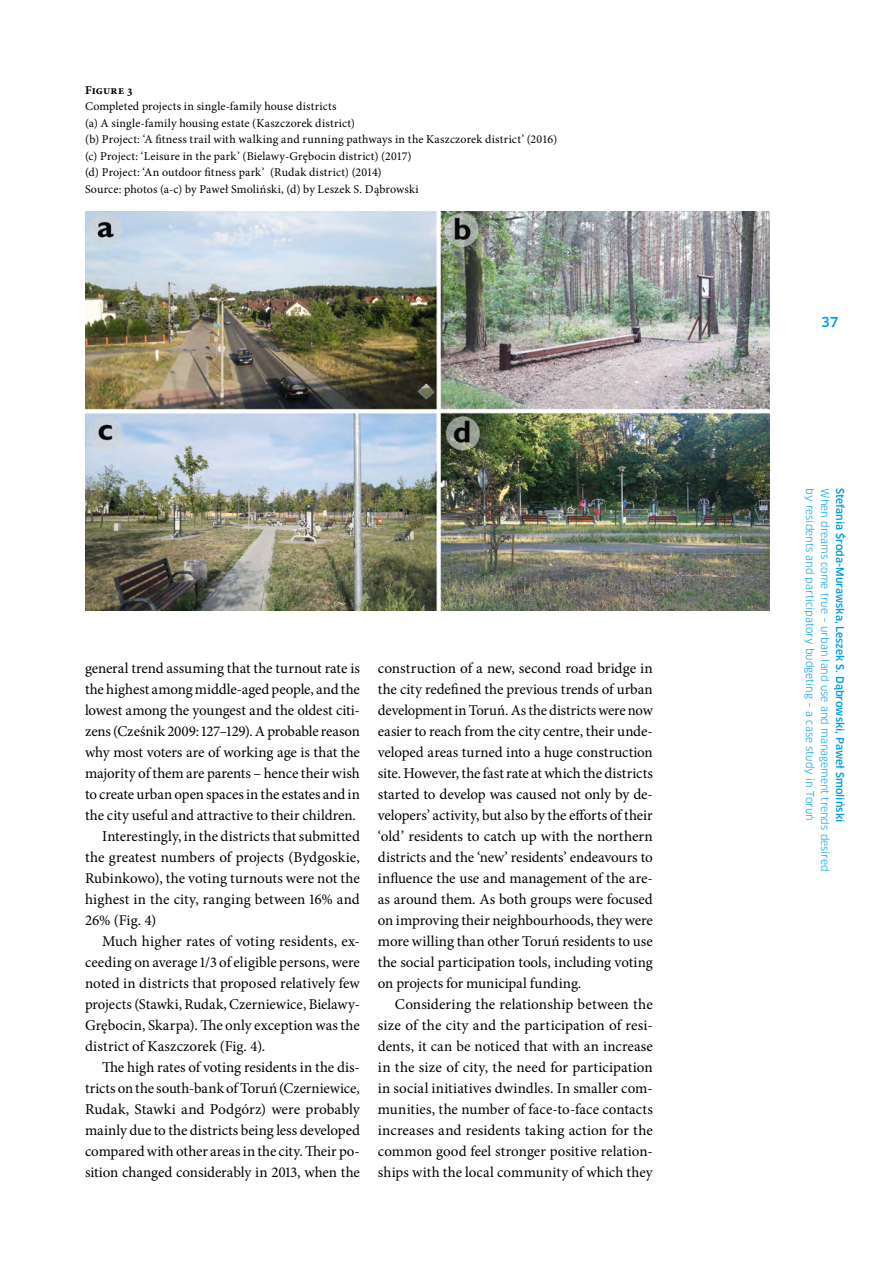
<style>
.page{position:relative;width:893px;height:1263px;background:#fff}
.page>*{position:absolute;margin:0;border:0;box-sizing:border-box;transform-origin:0 0}
.UDI_txt{font:15px/21px "Minion Pro";color:#000;text-align:justify}
.t1{font:500 13.5px "Clan Pro";color:#009fe3}
.UDI_fot_fig{font:12px/16.5px "Minion Pro";letter-spacing:.015em;color:#000}
.t2{font:10.5px "Clan Pro";color:#009fe3}
.t3{font:500 10.5px "Clan Pro";color:#009fe3}
.s1{font-weight:700}
</style>
<div class="page">
<img style="left:85px;top:211px;width:685px;height:399px">
<p class="UDI_fot_fig" style="left:85px;top:82px;width:474px"><span class="s1">Figure 3<br></span>Completed projects in single-family house districts<br>(a) A single-family housing estate (Kaszczorek district)<br>(b) Project: ‘A fitness trail with walking and running pathways in the Kaszczorek district’ (2016) (c) Project: ‘Leisure in the park’ (Bielawy-Grębocin district) (2017)<br>(d) Project: ‘An outdoor fitness park’ (Rudak district) (2014)<br>Source: photos (a-c) by Paweł Smoliński, (d) by Leszek S. Dąbrowski</p>
<p class="UDI_txt" style="left:85px;top:658px;width:276px">general trend assuming that the turnout rate is the highest among middle-aged people, and the lowest among the youngest and the oldest citi&shy;zens (Cześnik 2009: 127–129). A probable reason why most voters are of working age is that the majority of them are parents – hence their wish to create urban open spaces in the estates and in the city useful and attractive to their children.</p>
<p class="UDI_txt" style="left:85px;top:826px;width:276px;text-indent:17px">Interestingly, in the districts that submitted the greatest numbers of projects (Bydgoskie, Rubinkowo), the voting turnouts were not the highest in the city, ranging between 16% and 26% (Fig. 4)</p>
<p class="UDI_txt" style="left:85px;top:931px;width:276px;text-indent:17px">Much higher rates of voting residents, ex&shy;ceeding on average 1/3 of eligible persons, were noted in districts that proposed relatively few projects (Stawki, Rudak, Czerniewice, Bielawy-Grębocin, Skarpa). The only exception was the district of Kaszczorek (Fig. 4).</p>
<p class="UDI_txt" style="left:85px;top:1057px;width:276px;text-indent:17px">The high rates of voting residents in the dis&shy;tricts on the south-bank of Toruń (Czerniewice, Rudak, Stawki and Podgórz) were probably mainly due to the districts being less developed compared with other areas in the city. Their po&shy;sition changed considerably in 2013, when the</p>
<p class="UDI_txt" style="left:378px;top:658px;width:276px">construction of a new, second road bridge in the city redefined the previous trends of urban development in Toruń. As the districts were now easier to reach from the city centre, their unde&shy;veloped areas turned into a huge construction site. However, the fast rate at which the districts started to develop was caused not only by de&shy;velopers’ activity, but also by the efforts of their ‘old’ residents to catch up with the northern districts and the ‘new’ residents’ endeavours to influence the use and management of the are&shy;as around them. As both groups were focused on improving their neighbourhoods, they were more willing than other Toruń residents to use the social participation tools, including voting on projects for municipal funding.</p>
<p class="UDI_txt" style="left:378px;top:994px;width:276px;text-indent:17px">Considering the relationship between the size of the city and the participation of resi&shy;dents, it can be noticed that with an increase in the size of city, the need for participation in social initiatives dwindles. In smaller com&shy;munities, the number of face-to-face contacts increases and residents taking action for the common good feel stronger positive relation&shy;ships with the local community of which they</p>
<p class="t1" style="left:821px;top:314px;width:19px">37</p>
<p class="t2" style="left:816px;top:488px;width:334px;rotate:90deg">by residents and participatory budgeting – a case study in Toruń</p>
<p class="t2" style="left:831px;top:488px;width:385px;rotate:90deg">When dreams come true – urban land use and management trends desired</p>
<p class="t3" style="left:846px;top:488px;width:335px;rotate:90deg">Stefania Środa-Murawska, Leszek S. Dąbrowski, Paweł Smoliński</p>
</div>
